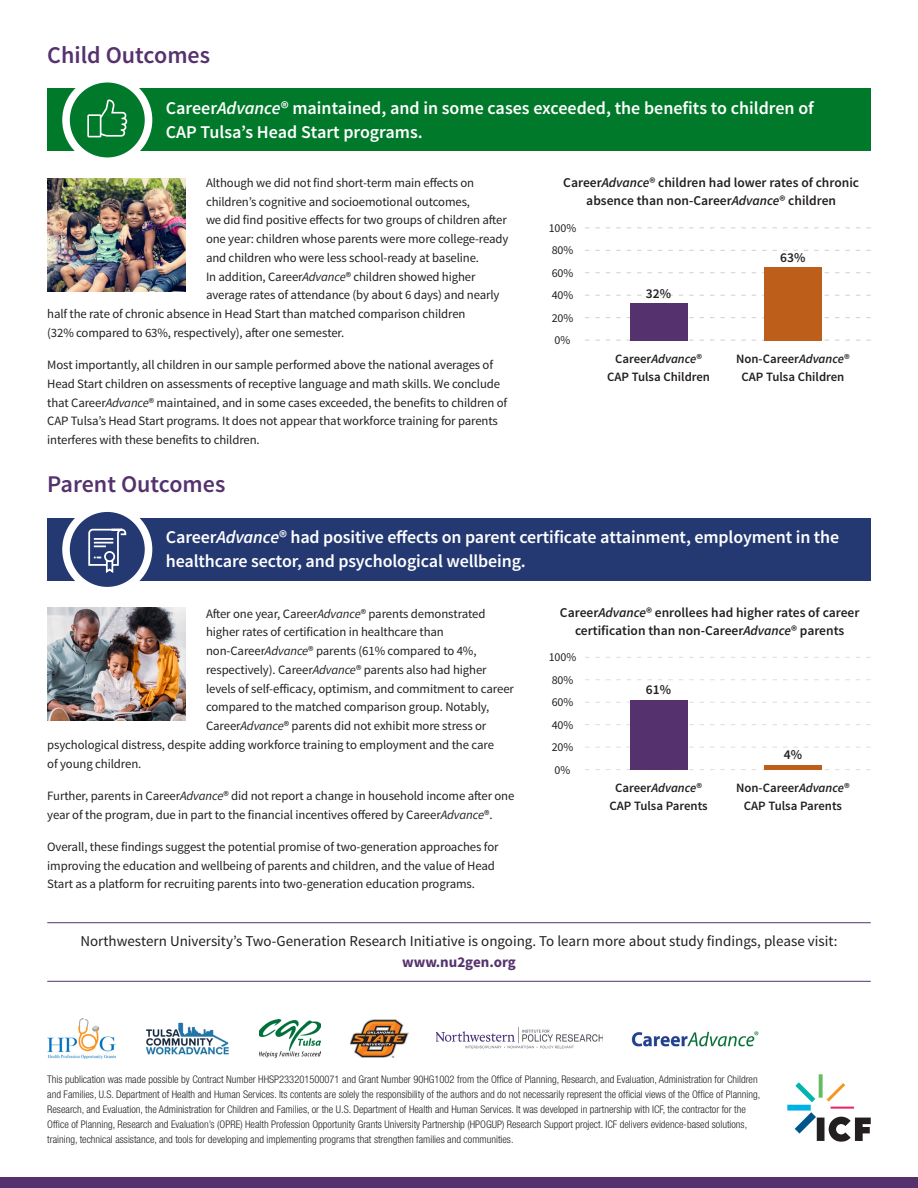
<style>
.page{position:relative;width:918px;height:1188px;background:#fff}
.page>*{position:absolute;margin:0;border:0;box-sizing:border-box;transform-origin:0 0}
.t1{font:600 24px "Source Sans Pro";color:#55326d}
.Conclusion{font:600 18px/24px "Source Sans Pro";letter-spacing:-.005em;color:#fff}
.chart-header-2{font:15px/21px "Source Sans Pro";color:#231f20;text-align:center}
.Graph_Text{font:600 13.5px/18px "Source Sans Pro";color:#231f20;text-align:center}
.Body{font:12.75px/18.8px "Source Sans Pro";letter-spacing:-.01em;color:#231f20}
.Graph_Text-2{font:600 12.75px/18px "Source Sans Pro";color:#231f20;text-align:center}
.Body-2{font:12px "Source Sans Pro";color:#231f20}
.t2{font:300 condensed 10.5px/15px "Helvetica Neue LT Std";color:#231f20}
.s1{font-style:italic}
.s2{font-weight:700;color:#55326d}
</style>
<div class="page">
<img style="left:350px;top:1020px;width:58px;height:38px">
<img style="left:259px;top:1020px;width:62px;height:38px">
<img style="left:146px;top:1022px;width:83px;height:33px">
<img style="left:436px;top:1028px;width:167px;height:21px">
<img style="left:631px;top:1031px;width:128px;height:16px">
<img style="left:47px;top:1019px;width:68px;height:40px">
<div style="left:817px;top:1118px;width:8px;height:23px;background:#231f20"></div>
<svg style="left:795px;top:1112px;width:21px;height:22px"></svg>
<div style="left:787px;top:1105px;width:24px;height:6px;background:#00b1e5"></div>
<svg style="left:795px;top:1082px;width:20px;height:20px"></svg>
<svg style="left:819px;top:1074px;width:4px;height:24px"></svg>
<svg style="left:827px;top:1083px;width:18px;height:19px"></svg>
<hr style="left:831px;top:1107px;width:23px;height:2px;background:#ee2263">
<svg style="left:829px;top:1117px;width:42px;height:25px"></svg>
<div style="left:0;top:1177px;width:918px;height:11px;background:#55326d"></div>
<div style="left:47px;top:89px;width:824px;height:62px;background:#007a2a"></div>
<svg style="left:66px;top:79px;width:83px;height:82px"></svg>
<div style="left:62px;top:75px;width:90px;height:90px;border:8px solid #fff;border-radius:50%"></div>
<svg style="left:87px;top:100px;width:40px;height:37px"></svg>
<img style="left:47px;top:179px;width:139px;height:112px">
<svg style="left:585px;top:340px;width:286px;height:1px"></svg>
<svg style="left:585px;top:317px;width:286px;height:1px"></svg>
<svg style="left:585px;top:295px;width:286px;height:1px"></svg>
<svg style="left:585px;top:272px;width:286px;height:1px"></svg>
<svg style="left:585px;top:250px;width:286px;height:1px"></svg>
<svg style="left:585px;top:227px;width:286px;height:1px"></svg>
<div style="left:764px;top:267px;width:58px;height:73px;background:#bd5f1b"></div>
<div style="left:630px;top:303px;width:57px;height:37px;background:#55326d"></div>
<div style="left:47px;top:518px;width:824px;height:63px;background:#243972"></div>
<svg style="left:66px;top:508px;width:83px;height:83px"></svg>
<div style="left:62px;top:504px;width:90px;height:90px;border:8px solid #fff;border-radius:50%"></div>
<svg style="left:87px;top:528px;width:40px;height:47px"></svg>
<img style="left:47px;top:608px;width:139px;height:113px">
<svg style="left:585px;top:769px;width:286px;height:1px"></svg>
<svg style="left:585px;top:747px;width:286px;height:1px"></svg>
<svg style="left:585px;top:724px;width:286px;height:1px"></svg>
<svg style="left:585px;top:702px;width:286px;height:1px"></svg>
<svg style="left:585px;top:679px;width:286px;height:1px"></svg>
<svg style="left:585px;top:657px;width:286px;height:1px"></svg>
<hr style="left:764px;top:766px;width:58px;height:4px;background:#bd5f1b">
<div style="left:630px;top:700px;width:57px;height:70px;background:#55326d"></div>
<hr style="left:47px;top:922px;width:824px;height:1px;background:#55326d">
<hr style="left:47px;top:981px;width:824px;height:1px;background:#55326d">
<h1 class="t1" style="left:47px;top:40px;width:164px">Child Outcomes</h1>
<p class="Conclusion" style="left:166px;top:96px;width:650px">Career<span class="s1">Advance</span>® maintained, and in some cases exceeded, the benefits to children of<br>CAP Tulsa’s Head Start programs.</p>
<p class="Body" style="left:206px;top:173px;width:270px">Although we did not find short-term main effects on</p>
<p class="Body" style="left:206px;top:192px;width:266px">children’s cognitive and socioemotional outcomes,</p>
<p class="Body" style="left:206px;top:211px;width:302px">we did find positive effects for two groups of children after</p>
<p class="Body" style="left:206px;top:230px;width:304px">one year: children whose parents were more college-ready</p>
<p class="Body" style="left:206px;top:248px;width:275px">and children who were less school-ready at baseline.</p>
<p class="Body" style="left:206px;top:267px;width:271px">In addition, Career<span class="s1">Advance</span>® children showed higher</p>
<p class="Body" style="left:206px;top:286px;width:295px">average rates of attendance (by about 6 days) and nearly</p>
<p class="Body" style="left:47px;top:305px;width:420px">half the rate of chronic absence in Head Start than matched comparison children</p>
<p class="Body" style="left:47px;top:323px;width:299px">(32% compared to 63%, respectively), after one semester.</p>
<p class="Body" style="left:47px;top:356px;width:462px">Most importantly, all children in our sample performed above the national averages of Head Start children on assessments of receptive language and math skills. We conclude that Career<span class="s1">Advance</span>® maintained, and in some cases exceeded, the benefits to children of CAP Tulsa’s Head Start programs. It does not appear that workforce training for parents interferes with these benefits to children.</p>
<p class="Graph_Text" style="left:563px;top:174px;width:297px">Career<span class="s1">Advance</span>® children had lower rates of chronic absence than non-Career<span class="s1">Advance</span>® children</p>
<p class="Body-2" style="left:549px;top:220px;width:29px">100%</p>
<p class="Body-2" style="left:552px;top:243px;width:23px">80%</p>
<p class="Graph_Text" style="left:780px;top:249px;width:27px">63%</p>
<p class="Body-2" style="left:552px;top:265px;width:23px">60%</p>
<p class="Graph_Text" style="left:646px;top:285px;width:27px">32%</p>
<p class="Body-2" style="left:552px;top:288px;width:23px">40%</p>
<p class="Body-2" style="left:552px;top:310px;width:23px">20%</p>
<p class="Body-2" style="left:555px;top:333px;width:17px">0%</p>
<p class="Graph_Text-2" style="left:607px;top:350px;width:105px">Career<span class="s1">Advance</span>®<br>CAP Tulsa Children</p>
<p class="Graph_Text-2" style="left:736px;top:350px;width:115px">Non-Career<span class="s1">Advance</span>®<br>CAP Tulsa Children</p>
<h1 class="t1" style="left:47px;top:469px;width:180px">Parent Outcomes</h1>
<p class="Conclusion" style="left:166px;top:526px;width:675px">Career<span class="s1">Advance</span>® had positive effects on parent certificate attainment, employment in the healthcare sector, and psychological wellbeing.</p>
<p class="Body" style="left:206px;top:604px;width:281px">After one year, Career<span class="s1">Advance</span>® parents demonstrated</p>
<p class="Body" style="left:206px;top:623px;width:239px">higher rates of certification in healthcare than</p>
<p class="Body" style="left:206px;top:642px;width:272px">non-Career<span class="s1">Advance</span>® parents (61% compared to 4%,</p>
<p class="Body" style="left:206px;top:660px;width:282px">respectively). Career<span class="s1">Advance</span>® parents also had higher</p>
<p class="Body" style="left:206px;top:679px;width:310px">levels of self-efficacy, optimism, and commitment to career</p>
<p class="Body" style="left:206px;top:698px;width:285px">compared to the matched comparison group. Notably,</p>
<p class="Body" style="left:206px;top:717px;width:282px">Career<span class="s1">Advance</span>® parents did not exhibit more stress or</p>
<p class="Body" style="left:47px;top:735px;width:448px">psychological distress, despite adding workforce training to employment and the care</p>
<p class="Body" style="left:47px;top:754px;width:96px">of young children.</p>
<p class="Body" style="left:47px;top:786px;width:469px">Further, parents in Career<span class="s1">Advance</span>® did not report a change in household income after one year of the program, due in part to the financial incentives offered by Career<span class="s1">Advance</span>®.</p>
<p class="Body" style="left:47px;top:837px;width:453px">Overall, these findings suggest the potential promise of two-generation approaches for improving the education and wellbeing of parents and children, and the value of Head<br>Start as a platform for recruiting parents into two-generation education programs.</p>
<p class="Graph_Text" style="left:560px;top:604px;width:301px">Career<span class="s1">Advance</span>® enrollees had higher rates of career certification than non-Career<span class="s1">Advance</span>® parents</p>
<p class="Body-2" style="left:549px;top:650px;width:29px">100%</p>
<p class="Body-2" style="left:552px;top:672px;width:23px">80%</p>
<p class="Graph_Text" style="left:646px;top:681px;width:27px">61%</p>
<p class="Body-2" style="left:552px;top:695px;width:23px">60%</p>
<p class="Body-2" style="left:552px;top:717px;width:23px">40%</p>
<p class="Body-2" style="left:552px;top:740px;width:23px">20%</p>
<p class="Graph_Text" style="left:784px;top:746px;width:20px">4%</p>
<p class="Body-2" style="left:555px;top:762px;width:17px">0%</p>
<p class="Graph_Text-2" style="left:609px;top:780px;width:100px">Career<span class="s1">Advance</span>®<br>CAP Tulsa Parents</p>
<p class="Graph_Text-2" style="left:736px;top:780px;width:115px">Non-Career<span class="s1">Advance</span>®<br>CAP Tulsa Parents</p>
<p class="chart-header-2" style="left:80px;top:931px;width:759px">Northwestern University’s Two-Generation Research Initiative is ongoing. To learn more about study findings, please visit: <span class="s2">www.nu2gen.org</span></p>
<p class="t2" style="left:47px;top:1072px;width:715px">This publication was made possible by Contract Number HHSP233201500071 and Grant Number 90HG1002 from the Office of Planning, Research, and Evaluation, Administration for Children and Families, U.S. Department of Health and Human Services. Its contents are solely the responsibility of the authors and do not necessarily represent the official views of the Office of Planning, Research, and Evaluation, the Administration for Children and Families, or the U.S. Department of Health and Human Services. It was developed in partnership with ICF, the contractor for the Office of Planning, Research and Evaluation’s (OPRE) Health Profession Opportunity Grants University Partnership (HPOGUP) Research Support project. ICF delivers evidence-based solutions, training, technical assistance, and tools for developing and implementing programs that strengthen families and communities.</p>
</div>
